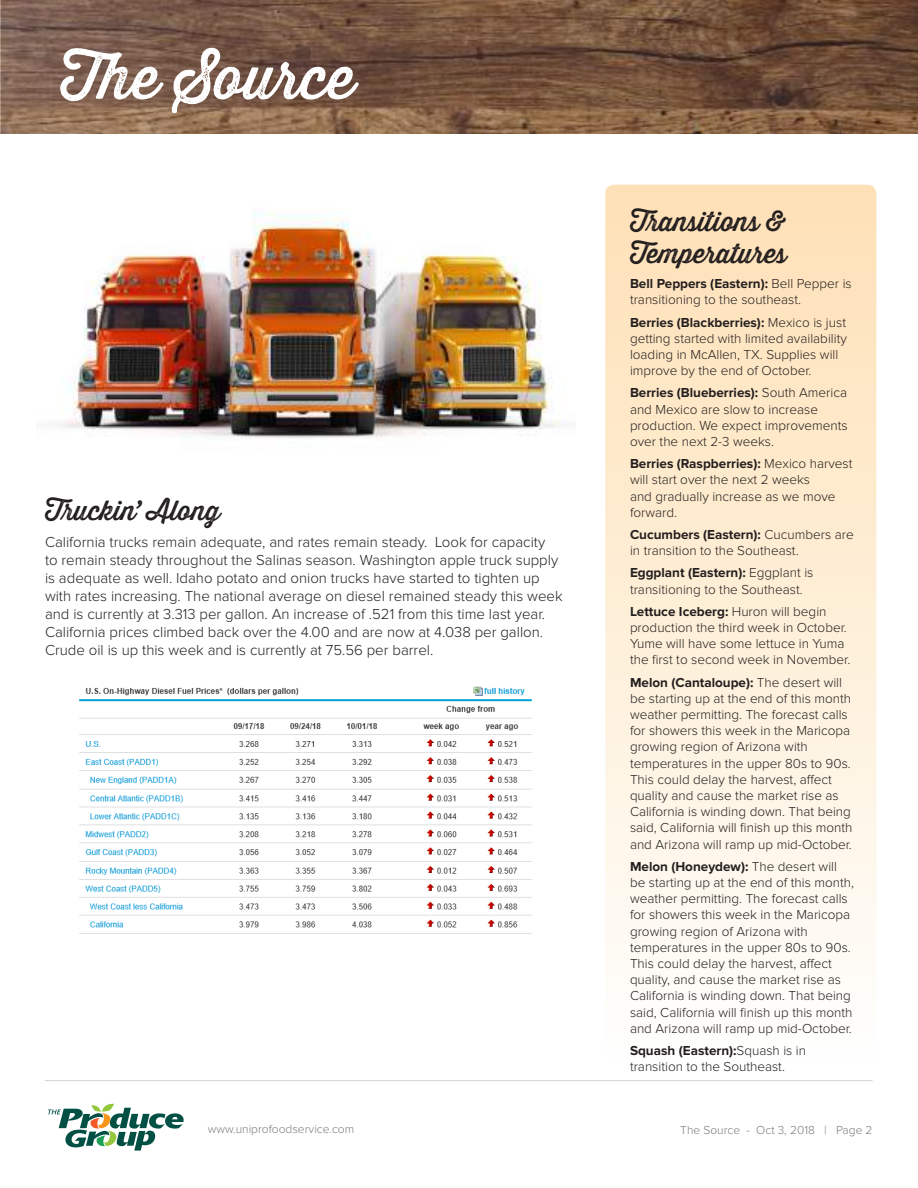
<style>
.page{position:relative;width:918px;height:1188px;background:#fff}
.page>*{position:absolute;margin:0;border:0;box-sizing:border-box;transform-origin:0 0}
.t1{font:60px "Thirsty Rough Reg One";color:#fff}
.t2{font:27px/32.4px "Thirsty Rough Reg One";color:#241f1f}
.t3{font:300 15px/18px "Proxima Nova";color:#241f1f}
.t4{font:300 13.5px/16.2px "Proxima Nova";color:#241f1f}
.t5{font:300 12px "Proxima Nova";color:#7d7c7e}
.s1{font-weight:700}
</style>
<div class="page">
<hr style="left:45px;top:1080px;width:828px;height:1px;background:#d5d4d5">
<img style="left:1px;top:0;width:917px;height:134px">
<svg style="left:48px;top:1104px;width:136px;height:47px"></svg>
<img style="left:79px;top:686px;width:453px;height:248px">
<img style="left:59px;top:213px;width:506px;height:225px">
<svg style="left:605px;top:185px;width:271px;height:771px;background:#feedd4"></svg>
<h1 class="t1" style="left:60px;top:33px;width:296px">The Source</h1>
<h2 class="t2" style="left:45px;top:494px;width:177px">Truckin’ Along</h2>
<p class="t3" style="left:45px;top:534px;width:519px">California trucks remain adequate, and rates remain steady. Look for capacity<br>to remain steady throughout the Salinas season. Washington apple truck supply is adequate as well. Idaho potato and onion trucks have started to tighten up with rates increasing. The national average on diesel remained steady this week and is currently at 3.313 per gallon. An increase of .521 from this time last year.<br>California prices climbed back over the 4.00 and are now at 4.038 per gallon.<br>Crude oil is up this week and is currently at 75.56 per barrel.</p>
<h2 class="t2" style="left:630px;top:205px;width:158px">Transitions &amp;<br>Temperatures</h2>
<p class="t4" style="left:630px;top:276px;width:223px"><span class="s1">Bell Peppers (Eastern):</span> Bell Pepper is transitioning to the southeast.</p>
<p class="t4" style="left:630px;top:315px;width:218px"><span class="s1">Berries (Blackberries):</span> Mexico is just getting started with limited availability loading in McAllen, TX. Supplies will improve by the end of October.</p>
<p class="t4" style="left:630px;top:385px;width:219px"><span class="s1">Berries (Blueberries):</span> South America and Mexico are slow to increase production. We expect improvements over the next 2-3 weeks.</p>
<p class="t4" style="left:630px;top:456px;width:224px"><span class="s1">Berries (Raspberries):</span> Mexico harvest will start over the next 2 weeks<br>and gradually increase as we move forward.</p>
<p class="t4" style="left:630px;top:527px;width:225px"><span class="s1">Cucumbers (Eastern):</span> Cucumbers are in transition to the Southeast.</p>
<p class="t4" style="left:630px;top:565px;width:185px"><span class="s1">Eggplant (Eastern):</span> Eggplant is transitioning to the Southeast.</p>
<p class="t4" style="left:630px;top:604px;width:222px"><span class="s1">Lettuce Iceberg:</span> Huron will begin production the third week in October.<br>Yume will have some lettuce in Yuma the first to second week in November.</p>
<p class="t4" style="left:630px;top:675px;width:224px"><span class="s1">Melon (Cantaloupe):</span> The desert will be starting up at the end of this month weather permitting. The forecast calls for showers this week in the Maricopa growing region of Arizona with temperatures in the upper 80s to 90s.<br>This could delay the harvest, affect quality and cause the market rise as California is winding down. That being said, California will finish up this month and Arizona will ramp up mid-October.</p>
<p class="t4" style="left:630px;top:859px;width:226px"><span class="s1">Melon (Honeydew):</span> The desert will be starting up at the end of this month, weather permitting. The forecast calls for showers this week in the Maricopa growing region of Arizona with temperatures in the upper 80s to 90s.<br>This could delay the harvest, affect quality, and cause the market rise as California is winding down. That being said, California will finish up this month and Arizona will ramp up mid-October.</p>
<p class="t4" style="left:630px;top:1043px;width:178px"><span class="s1">Squash (Eastern):</span>Squash is in transition to the Southeast.</p>
<p class="t5" style="left:208px;top:1124px;width:148px">www.uniprofoodservice.com</p>
<p class="t5" style="left:680px;top:1124px;width:194px">The Source - Oct 3, 2018 | Page 2</p>
</div>
